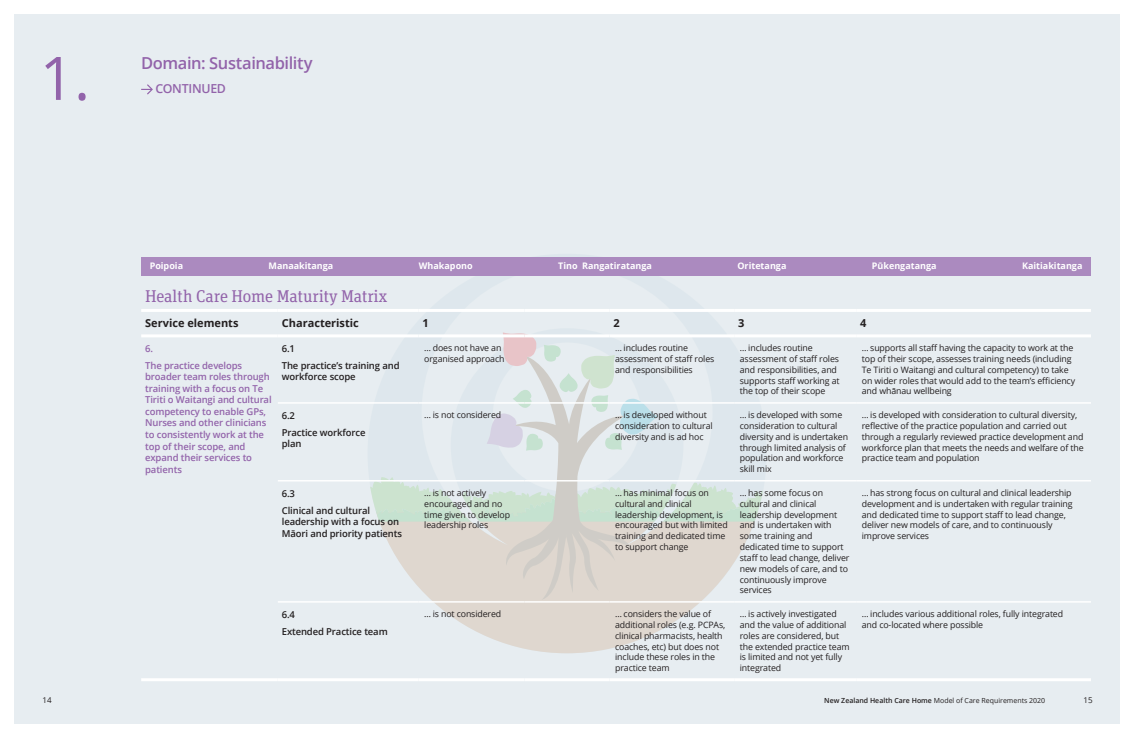
<style>
.page{position:relative;width:1134px;height:738px;background:#fff}
.page>*{position:absolute;margin:0;border:0;box-sizing:border-box;transform-origin:0 0}
.t1{font:60px "Open Sans";color:#9263aa}
.t2{font:17px "Unit Slab Pro";letter-spacing:-.015em;color:#9263aa}
.t3{font:600 16.5px "Open Sans";letter-spacing:-.025em;color:#9263aa}
.t4{font:600 12.4px "Open Sans";letter-spacing:-.025em;color:#9263aa}
.t5{font:700 11px "Open Sans";color:#231f20}
.t6{font:600 9.5px/11.5px "Open Sans";letter-spacing:-.015em;color:#9263aa}
.t7{font:600 9.5px/17.2px "Open Sans";letter-spacing:-.015em;color:#231f20}
.t8{font:700 9px "Open Sans";color:#fff}
.t9{font:8.8px/10.8px "Open Sans";letter-spacing:-.015em;color:#231f20}
.t10{font:8px "Open Sans";color:#231f20}
.t11{font:7px "Open Sans";color:#231f20}
.s1{font-weight:600}
</style>
<div class="page">
<div style="left:567px;top:14px;width:553px;height:709px;background:#e7edf1"></div>
<div style="left:14px;top:14px;width:553px;height:709px;background:#e7edf1"></div>
<svg style="left:367px;top:599px;width:399px;height:53px"></svg>
<svg style="left:367px;top:332px;width:399px;height:267px"></svg>
<svg style="left:141px;top:84px;width:12px;height:10px"></svg>
<hr style="left:141px;top:309px;width:137px;height:3px;background:#fff">
<hr style="left:278px;top:309px;width:141px;height:3px;background:#fff">
<hr style="left:419px;top:309px;width:105px;height:3px;background:#fff">
<hr style="left:609px;top:309px;width:125px;height:3px;background:#fff">
<hr style="left:734px;top:309px;width:122px;height:3px;background:#fff">
<hr style="left:856px;top:309px;width:235px;height:3px;background:#fff">
<hr style="left:141px;top:334px;width:137px;height:3px;background:#fff">
<hr style="left:278px;top:334px;width:141px;height:3px;background:#fff">
<hr style="left:419px;top:334px;width:105px;height:3px;background:#fff">
<hr style="left:609px;top:334px;width:125px;height:3px;background:#fff">
<hr style="left:734px;top:334px;width:122px;height:3px;background:#fff">
<hr style="left:856px;top:334px;width:235px;height:3px;background:#fff">
<hr style="left:278px;top:402px;width:141px;height:1px;background:#fff">
<hr style="left:419px;top:402px;width:105px;height:1px;background:#fff">
<hr style="left:609px;top:402px;width:125px;height:1px;background:#fff">
<hr style="left:734px;top:402px;width:122px;height:1px;background:#fff">
<hr style="left:856px;top:402px;width:235px;height:1px;background:#fff">
<hr style="left:278px;top:479px;width:141px;height:2px;background:#fff">
<hr style="left:419px;top:479px;width:105px;height:2px;background:#fff">
<hr style="left:609px;top:479px;width:125px;height:2px;background:#fff">
<hr style="left:734px;top:479px;width:122px;height:2px;background:#fff">
<hr style="left:856px;top:479px;width:235px;height:2px;background:#fff">
<hr style="left:278px;top:600px;width:141px;height:2px;background:#fff">
<hr style="left:419px;top:600px;width:105px;height:2px;background:#fff">
<hr style="left:609px;top:600px;width:125px;height:2px;background:#fff">
<hr style="left:734px;top:600px;width:122px;height:2px;background:#fff">
<hr style="left:856px;top:600px;width:235px;height:2px;background:#fff">
<hr style="left:141px;top:677px;width:137px;height:3px;background:#fff">
<hr style="left:278px;top:677px;width:141px;height:3px;background:#fff">
<hr style="left:419px;top:677px;width:105px;height:3px;background:#fff">
<hr style="left:609px;top:677px;width:125px;height:3px;background:#fff">
<hr style="left:734px;top:677px;width:122px;height:3px;background:#fff">
<hr style="left:856px;top:677px;width:235px;height:3px;background:#fff">
<hr style="left:524px;top:677px;width:43px;height:3px;background:#fff">
<hr style="left:567px;top:677px;width:42px;height:3px;background:#fff">
<hr style="left:524px;top:402px;width:43px;height:1px;background:#fff">
<hr style="left:567px;top:402px;width:42px;height:1px;background:#fff">
<hr style="left:524px;top:479px;width:43px;height:2px;background:#fff">
<hr style="left:567px;top:479px;width:42px;height:2px;background:#fff">
<hr style="left:524px;top:600px;width:43px;height:2px;background:#fff">
<hr style="left:567px;top:600px;width:42px;height:2px;background:#fff">
<hr style="left:524px;top:309px;width:43px;height:3px;background:#fff">
<hr style="left:567px;top:309px;width:42px;height:3px;background:#fff">
<hr style="left:524px;top:334px;width:43px;height:3px;background:#fff">
<hr style="left:567px;top:334px;width:42px;height:3px;background:#fff">
<div style="left:141px;top:257px;width:950px;height:18px;background:#ab8abf"></div>
<h1 class="t1" style="left:40px;top:37px;width:52px">1.</h1>
<h3 class="t3" style="left:141px;top:52px;width:173px">Domain: Sustainability</h3>
<h3 class="t4" style="left:156px;top:80px;width:72px">CONTINUED</h3>
<p class="t8" style="left:150px;top:259px;width:35px">Poipoia</p>
<p class="t8" style="left:269px;top:259px;width:66px">Manaakitanga</p>
<p class="t8" style="left:419px;top:259px;width:55px">Whakapono</p>
<p class="t8" style="left:558px;top:259px;width:95px">Tino Rangatiratanga</p>
<p class="t8" style="left:737px;top:259px;width:50px">Oritetanga</p>
<p class="t8" style="left:872px;top:259px;width:66px">Pūkengatanga</p>
<p class="t8" style="left:1022px;top:259px;width:62px">Kaitiakitanga</p>
<h2 class="t2" style="left:145px;top:284px;width:244px">Health Care Home Maturity Matrix</h2>
<p class="t5" style="left:145px;top:315px;width:95px">Service elements</p>
<p class="t5" style="left:282px;top:315px;width:79px">Characteristic</p>
<p class="t5" style="left:423px;top:315px;width:8px">1</p>
<p class="t5" style="left:613px;top:315px;width:8px">2</p>
<p class="t5" style="left:738px;top:315px;width:8px">3</p>
<p class="t5" style="left:860px;top:315px;width:8px">4</p>
<p class="t6" style="left:145px;top:339px;width:99px;line-height:17.2px">6.<br>The practice develops</p>
<p class="t6" style="left:145px;top:371px;width:128px">broader team roles through training with a focus on Te<br>Tiriti o Waitangi and cultural competency to enable GPs,<br>Nurses and other clinicians to consistently work at the top of their scope, and expand their services to patients</p>
<p class="t9" style="left:424px;top:342px;width:82px">… does not have an organised approach</p>
<p class="t9" style="left:615px;top:342px;width:101px">… includes routine assessment of staff roles and responsibilities</p>
<p class="t9" style="left:740px;top:342px;width:101px">… includes routine assessment of staff roles and responsibilities, and supports staff working at the top of their scope</p>
<p class="t9" style="left:862px;top:342px;width:215px">… supports all staff having the capacity to work at the top of their scope, assesses training needs (including Te Tiriti o Waitangi and cultural competency) to take on wider roles that would add to the team’s efficiency and whānau wellbeing</p>
<p class="t7" style="left:282px;top:339px;width:119px">6.1<br>The practice’s training and</p>
<p class="t7" style="left:282px;top:368px;width:75px">workforce scope</p>
<p class="t9" style="left:424px;top:409px;width:79px">… is not considered</p>
<p class="t9" style="left:615px;top:409px;width:99px">… is developed without consideration to cultural diversity and is ad hoc</p>
<p class="t9" style="left:740px;top:409px;width:110px">… is developed with some consideration to cultural diversity and is undertaken through limited analysis of population and workforce skill mix</p>
<p class="t9" style="left:862px;top:409px;width:223px">… is developed with consideration to cultural diversity, reflective of the practice population and carried out through a regularly reviewed practice development and workforce plan that meets the needs and welfare of the practice team and population</p>
<p class="t7" style="left:282px;top:406px;width:85px">6.2<br>Practice workforce</p>
<p class="t7" style="left:282px;top:435px;width:21px">plan</p>
<p class="t7" style="left:282px;top:484px;width:90px">6.3<br>Clinical and cultural</p>
<p class="t7" style="left:282px;top:515px;width:122px;line-height:11.5px">leadership with a focus on<br>Māori and priority patients</p>
<p class="t9" style="left:424px;top:487px;width:87px">… is not actively encouraged and no time given to develop leadership roles</p>
<p class="t9" style="left:615px;top:487px;width:114px">… has minimal focus on cultural and clinical leadership development, is encouraged but with limited training and dedicated time to support change</p>
<p class="t9" style="left:740px;top:487px;width:111px">… has some focus on cultural and clinical leadership development and is undertaken with some training and dedicated time to support staff to lead change, deliver new models of care, and to continuously improve services</p>
<p class="t9" style="left:862px;top:487px;width:212px">… has strong focus on cultural and clinical leadership development and is undertaken with regular training and dedicated time to support staff to lead change, deliver new models of care, and to continuously improve services</p>
<p class="t7" style="left:282px;top:605px;width:107px">6.4<br>Extended Practice team</p>
<p class="t9" style="left:424px;top:607px;width:79px">… is not considered</p>
<p class="t9" style="left:615px;top:607px;width:112px">… considers the value of additional roles (e.g. PCPAs, clinical pharmacists, health coaches, etc) but does not include these roles in the practice team</p>
<p class="t9" style="left:740px;top:607px;width:111px">… is actively investigated and the value of additional roles are considered, but the extended practice team is limited and not yet fully integrated</p>
<p class="t9" style="left:862px;top:607px;width:203px">… includes various additional roles, fully integrated and co-located where possible</p>
<p class="t10" style="left:43px;top:694px;width:11px">14</p>
<p class="t11" style="left:824px;top:695px;width:223px"><span class="s1">New Zealand Health Care Home</span> Model of Care Requirements 2020</p>
<p class="t10" style="left:1083px;top:694px;width:11px">15</p>
</div>
